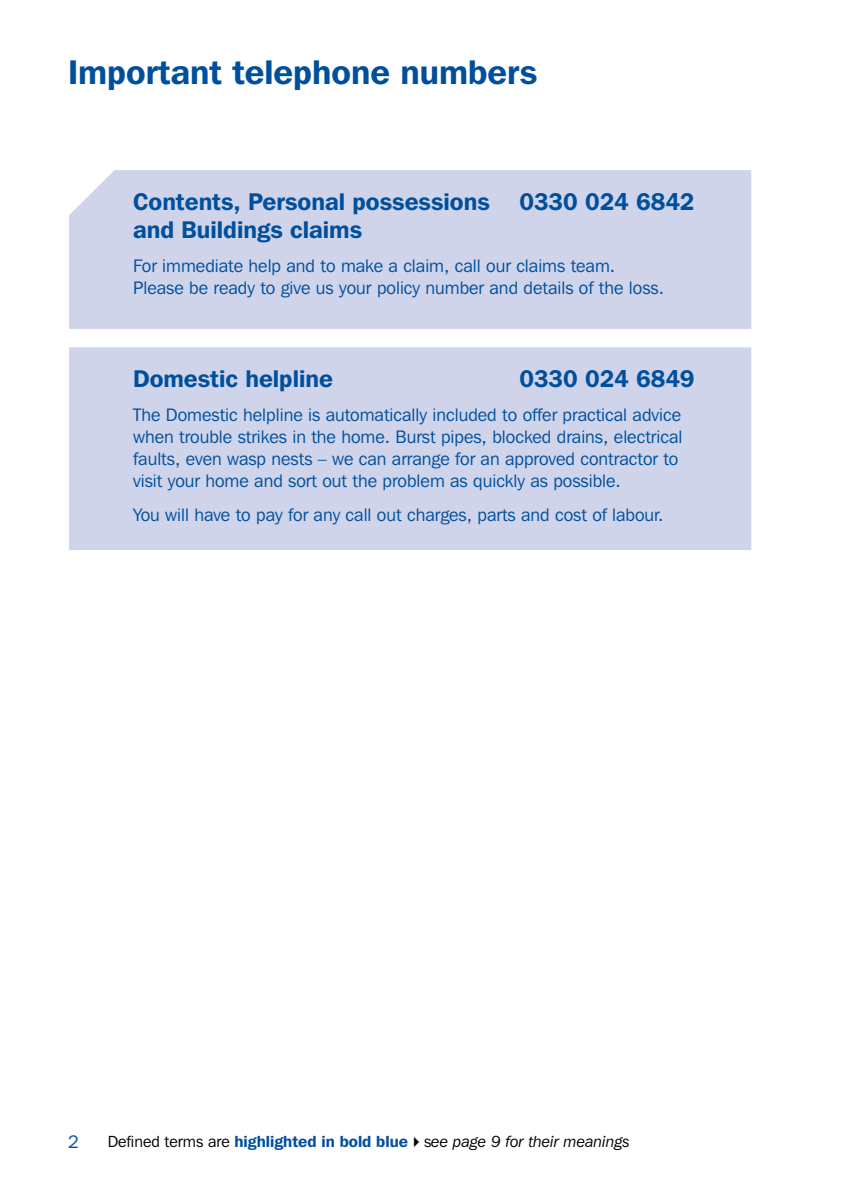
<style>
.page{position:relative;width:842px;height:1191px;background:#fff}
.page>*{position:absolute;margin:0;border:0;box-sizing:border-box;transform-origin:0 0}
.t1{font:600 34px "Franklin Gothic IT Cby BT";color:#004f9d}
.t2{font:600 24px/28px "Franklin Gothic IT Cby BT";color:#004f9d}
.t3{font:18px/22px "Franklin Gothic IT Cby BT";color:#004f9d}
.t4{font:italic 16px "Franklin Gothic IT Cby BT";color:#000}
.s1{font-style:normal}
.s2{font-weight:600;font-style:normal;color:#004f9d}
</style>
<div class="page">
<div style="left:69px;top:170px;width:682px;height:159px;background:#cfd4ea"></div>
<div style="left:69px;top:347px;width:682px;height:203px;background:#cfd4ea"></div>
<h1 class="t1" style="left:68px;top:51px;width:471px">Important telephone numbers</h1>
<h2 class="t2" style="left:133px;top:187px;width:563px">Contents, Personal possessions 0330 024 6842 and Buildings claims</h2>
<p class="t3" style="left:133px;top:254px;width:532px">For immediate help and to make a claim, call our claims team.<br>Please be ready to give us your policy number and details of the loss.</p>
<h2 class="t2" style="left:133px;top:364px;width:201px">Domestic helpline</h2>
<h2 class="t2" style="left:519px;top:364px;width:177px">0330 024 6849</h2>
<p class="t3" style="left:133px;top:403px;width:551px">The Domestic helpline is automatically included to offer practical advice when trouble strikes in the home. Burst pipes, blocked drains, electrical faults, even wasp nests – we can arrange for an approved contractor to visit your home and sort out the problem as quickly as possible.</p>
<p class="t3" style="left:133px;top:503px;width:532px">You will have to pay for any call out charges, parts and cost of labour.</p>
<p class="t3" style="left:68px;top:1130px;width:12px">2</p>
<p class="t4" style="left:108px;top:1131px;width:523px"><span class="s1">Defined terms are</span> <span class="s2">highlighted in bold blue</span>✔<span class="s1">s</span>ee page 9 for their meanings</p>
</div>
